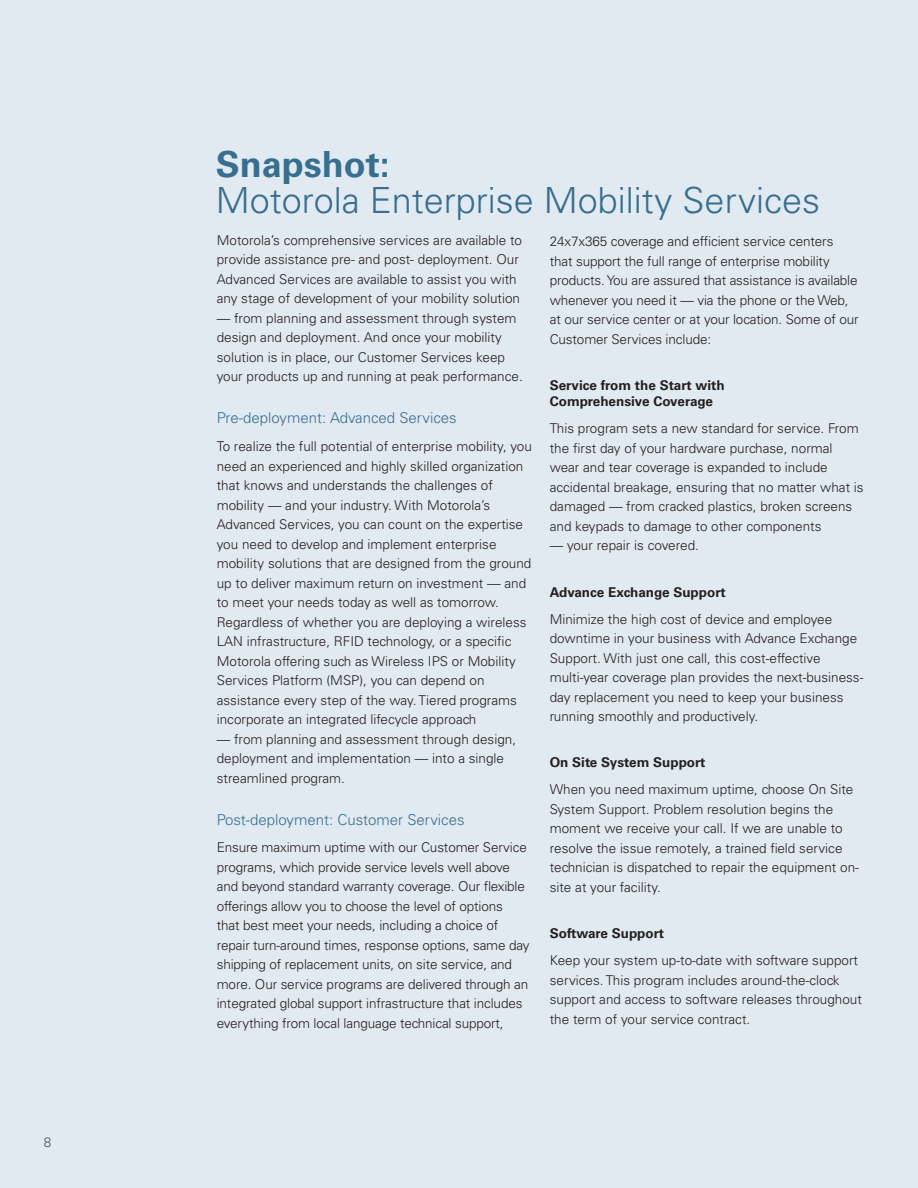
<style>
.page{position:relative;width:918px;height:1188px;background:#e2eaf1}
.page>*{position:absolute;margin:0;border:0;box-sizing:border-box;transform-origin:0 0}
.Callout_u_lc{font:300 36px/36px "Univers LT Std";color:#386e8f}
.Level_2_head{font:300 15px "Univers LT Std";color:#386e8f}
.Body_copy{font:300 13.5px/19.5px "Univers LT Std";color:#231f20}
.Callout_u_lc-2{font:300 13.5px/19.5px "Univers LT Std";color:#231f20}
.Body_copy_head{font:700 13.5px/16.5px "Univers LT Std";color:#231f20}
.Product_name_Descrip{font:300 13.5px "Univers LT Std";color:#45555f}
.s1{font-weight:700}
</style>
<div class="page">
<p class="Product_name_Descrip" style="left:44px;top:1134px;width:9px">8</p>
<p class="Callout_u_lc" style="left:216px;top:146px;width:606px"><span class="s1">Snapshot:<br></span>Motorola Enterprise Mobility Services</p>
<p class="Callout_u_lc-2" style="left:217px;top:230px;width:307px">Motorola’s comprehensive services are available to provide assistance pre- and post- deployment. Our Advanced Services are available to assist you with any stage of development of your mobility solution</p>
<p class="Callout_u_lc-2" style="left:217px;top:308px;width:307px">— from planning and assessment through system design and deployment. And once your mobility solution is in place, our Customer Services keep your products up and running at peak performance.</p>
<p class="Level_2_head" style="left:217px;top:409px;width:241px">Pre-deployment: Advanced Services</p>
<p class="Body_copy" style="left:217px;top:436px;width:317px">To realize the full potential of enterprise mobility, you need an experienced and highly skilled organization that knows and understands the challenges of mobility — and your industry. With Motorola’s Advanced Services, you can count on the expertise you need to develop and implement enterprise mobility solutions that are designed from the ground up to deliver maximum return on investment — and to meet your needs today as well as tomorrow.<br>Regardless of whether you are deploying a wireless LAN infrastructure, RFID technology, or a specific Motorola offering such as Wireless IPS or Mobility Services Platform (MSP), you can depend on assistance every step of the way. Tiered programs incorporate an integrated lifecycle approach</p>
<p class="Body_copy" style="left:217px;top:729px;width:301px">— from planning and assessment through design, deployment and implementation — into a single streamlined program.</p>
<p class="Level_2_head" style="left:217px;top:810px;width:249px">Post-deployment: Customer Services</p>
<p class="Body_copy" style="left:217px;top:838px;width:314px">Ensure maximum uptime with our Customer Service programs, which provide service levels well above and beyond standard warranty coverage. Our flexible offerings allow you to choose the level of options<br>that best meet your needs, including a choice of repair turn-around times, response options, same day shipping of replacement units, on site service, and more. Our service programs are delivered through an integrated global support infrastructure that includes everything from local language technical support,</p>
<p class="Body_copy" style="left:550px;top:232px;width:310px">24x7x365 coverage and efficient service centers that support the full range of enterprise mobility products. You are assured that assistance is available whenever you need it — via the phone or the Web, at our service center or at your location. Some of our Customer Services include:</p>
<p class="Body_copy_head" style="left:550px;top:377px;width:176px">Service from the Start with<br>Comprehensive Coverage</p>
<p class="Body_copy" style="left:550px;top:419px;width:315px">This program sets a new standard for service. From the first day of your hardware purchase, normal wear and tear coverage is expanded to include accidental breakage, ensuring that no matter what is damaged — from cracked plastics, broken screens and keypads to damage to other components</p>
<p class="Body_copy" style="left:550px;top:536px;width:151px">— your repair is covered.</p>
<p class="Body_copy_head" style="left:550px;top:584px;width:177px">Advance Exchange Support</p>
<p class="Body_copy" style="left:550px;top:609px;width:315px">Minimize the high cost of device and employee downtime in your business with Advance Exchange Support. With just one call, this cost-effective multi-year coverage plan provides the next-business&shy;day replacement you need to keep your business running smoothly and productively.</p>
<p class="Body_copy_head" style="left:550px;top:754px;width:157px">On Site System Support</p>
<p class="Body_copy" style="left:550px;top:780px;width:311px">When you need maximum uptime, choose On Site System Support. Problem resolution begins the moment we receive your call. If we are unable to resolve the issue remotely, a trained field service technician is dispatched to repair the equipment on&shy;site at your facility.</p>
<p class="Body_copy_head" style="left:550px;top:925px;width:116px">Software Support</p>
<p class="Body_copy" style="left:550px;top:951px;width:314px">Keep your system up-to-date with software support services. This program includes around-the-clock support and access to software releases throughout the term of your service contract.</p>
</div>
